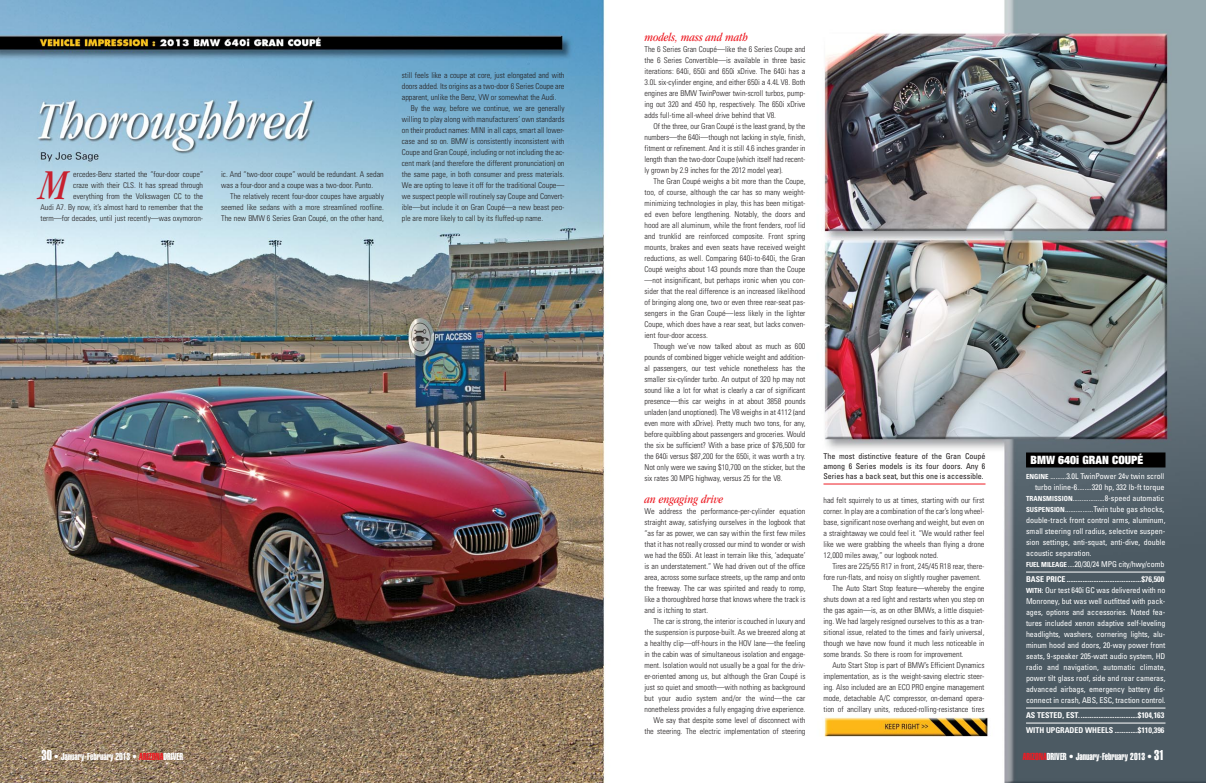
<style>
.page{position:relative;width:1206px;height:783px;background:#fff}
.page>*{position:absolute;margin:0;border:0;box-sizing:border-box;transform-origin:0 0}
.t1{font:italic condensed 44.1px "Garamond";color:#c7202f}
.t2{font:italic condensed 12px "Garamond";color:#ed1c24}
.t3{font:900 expanded 11.5px "Helvetica Neue";color:#fff}
.t4{font:10px "Helvetica Extra Compressed";color:#fff}
.t5{font:300 condensed 8px/11px "Univers";color:#231f20;text-align:justify}
.t6{font:condensed 8px/11px "Univers";letter-spacing:-.01em;color:#fff}
.t7{font:condensed 8px/10px "Univers";color:#231f20;text-align:justify}
.t8{font:700 condensed 8px/15px "Univers";color:#fff}
.s1{font-weight:700;font-size:7px}
.s2{font-weight:700}
.s3{font-size:14px}
.s4{color:#ed1c24}
</style>
<div class="page">
<img style="left:603px;top:0;width:603px;height:783px">
<img style="left:0;top:0;width:603px;height:783px">
<hr style="left:1026px;top:572px;width:140px;height:1px;background:#fff">
<hr style="left:1026px;top:708px;width:140px;height:1px;background:#fff">
<hr style="left:1026px;top:723px;width:140px;height:1px;background:#fff">
<div style="left:1026px;top:452px;width:140px;height:16px;background:#010000"></div>
<hr style="left:824px;top:484px;width:162px;height:1px;background:#ed1c24">
<p class="t5" style="left:41px;top:170px;width:164px;text-align:right">ercedes-Benz started the “four-door coupe”<br>craze with their CLS. It has spread through<br>everything from the Volkswagen CC to the<br>Audi A7. By now, it’s almost hard to remember that the term—for decades, until just recently—was oxymoron-</p>
<p class="t5" style="left:221px;top:169px;width:164px">ic. And “two-door coupe” would be redundant. A sedan was a four-door and a coupe was a two-door. Punto.</p>
<h1 class="t1" style="left:40px;top:168px;width:28px">M</h1>
<p class="t5" style="left:221px;top:191px;width:164px;text-indent:9px">The relatively recent four-door coupes have arguably seemed like sedans with a more streamlined roofline.<br>The new BMW 6 Series Gran Coupé, on the other hand,</p>
<p class="t5" style="left:402px;top:70px;width:164px">still feels like a coupe at core, just elongated and with doors added. Its origins as a two-door 6 Series Coupe are apparent, unlike the Benz, VW or somewhat the Audi.</p>
<p class="t5" style="left:402px;top:103px;width:164px;text-indent:9px">By the way, before we continue, we are generally willing to play along with manufacturers’ own standards on their product names: MINI in all caps, smart all lower&shy;case and so on. BMW is consistently inconsistent with Coupe and Gran Coupé, including or not including the ac - cent mark (and therefore the different pronunciation) on the same page, in both consumer and press materials.<br>We are opting to leave it off for the traditional Coupe— we suspect people will routinely say Coupe and Con vert - ible—but include it on Gran Coupé—a new beast peo&shy;ple are more likely to call by its fluffed-up name.</p>
<h2 class="t2" style="left:644px;top:32px;width:105px">models, mass and math</h2>
<p class="t5" style="left:644px;top:44px;width:163px">The 6 Series Gran Coupé—like the 6 Series Coupe and the 6 Series Con ver ti ble—is available in three basic iter ations: 640i, 650i and 650i xDrive. The 640i has a 3.0L six-cylinder engine, and either 650i a 4.4L V8. Both engines are BMW TwinPower twin-scroll turbos, pump&shy;ing out 320 and 450 hp, respectively. The 650i xDrive adds full-time all-wheel drive behind that V8.</p>
<p class="t5" style="left:644px;top:121px;width:162px;text-indent:9px">Of the three, our Gran Coupé is the least grand, by the numbers—the 640i—though not lacking in style, finish, fitment or refinement. And it is still 4.6 inches grander in length than the two-door Coupe (which itself had recent&shy;ly grown by 2.9 inches for the 2012 model year).</p>
<p class="t5" style="left:644px;top:176px;width:163px;text-indent:9px">The Gran Coupé weighs a bit more than the Coupe, too, of course, although the car has so many weight&shy;minimizing technologies in play, this has been mitigat&shy;ed even before lengthening. Notably, the doors and hood are all aluminum, while the front fenders, roof lid and trunklid are reinforced composite. Front spring mounts, brakes and even seats have received weight reductions, as well. Comparing 640i-to-640i, the Gran Coupé weighs about 143 pounds more than the Coupe —not insignificant, but perhaps ironic when you con&shy;sider that the real difference is an increased likelihood of bringing along one, two or even three rear-seat pas&shy;sengers in the Gran Coupé— less likely in the lighter Coupe, which does have a rear seat, but lacks conven&shy;ient four-door access.</p>
<p class="t5" style="left:644px;top:341px;width:162px;text-indent:9px">Though we’ve now talked about as much as 600 pounds of combined bigger vehicle weight and addition&shy;al passengers, our test vehicle nonetheless has the smal ler six-cylinder turbo. An output of 320 hp may not sound like a lot for what is clearly a car of significant presence —this car weighs in at about 3858 pounds unladen (and unoptioned). The V8 weighs in at 4112 (and even more with xDrive). Pretty much two tons, for any, before quibbling about passengers and groceries. Would the six be sufficient? With a base price of $76,500 for the 640i versus $87,200 for the 650i, it was worth a try.<br>Not only were we saving $10,700 on the sticker, but the six rates 30 MPG highway, versus 25 for the V8.</p>
<h2 class="t2" style="left:644px;top:494px;width:80px">an engaging drive</h2>
<p class="t5" style="left:644px;top:506px;width:163px">We address the performance-per-cylinder equation straight away, satisfying ourselves in the logbook that “as far as power, we can say within the first few miles that it has not really crossed our mind to wonder or wish we had the 650i. At least in terrain like this, ‘adequate’ is an understatement.” We had driven out of the office area, across some surface streets, up the ramp and onto the freeway. The car was spirited and ready to romp, like a thoroughbred horse that knows where the track is and is itching to start.</p>
<p class="t5" style="left:644px;top:616px;width:163px;text-align:right">The car is strong, the interior is couched in luxury and the suspension is purpose-built. As we breezed along at a healthy clip—off-hours in the HOV lane—the feeling in the cabin was of simultaneous isolation and engage&shy;ment. Isolation would not usually be a goal for the driv&shy;er-oriented among us, but although the Gran Coupé is just so quiet and smooth—with nothing as background but your audio system and/or the wind—the car nonetheless provides a fully engaging drive experience.<br>We say that despite some level of disconnect with the steering. The electric implementation of steering</p>
<p class="t7" style="left:824px;top:451px;width:163px">The most distinctive feature of the Gran Coupé among 6 Series models is its four doors. Any 6<br>Series has a back seat, but this one is accessible.</p>
<p class="t5" style="left:823px;top:496px;width:163px">had felt squirrely to us at times, starting with our first corner. In play are a combination of the car’s long wheel&shy;base, significant nose overhang and weight, but even on a straightaway we could feel it. “We would rather feel like we were grabbing the wheels than flying a drone 12,000 miles away,” our logbook noted.</p>
<p class="t5" style="left:832px;top:562px;width:153px">Tires are 225/55 R17 in front, 245/45 R18 rear, there-</p>
<p class="t5" style="left:823px;top:573px;width:159px">fore run-flats, and noisy on slightly rougher pavement.</p>
<p class="t5" style="left:832px;top:584px;width:153px">The Auto Start Stop feature—whereby the engine</p>
<p class="t5" style="left:823px;top:595px;width:162px">shuts down at a red light and restarts when you step on</p>
<p class="t5" style="left:823px;top:606px;width:163px">the gas again—is, as on other BMWs, a little disquiet-</p>
<p class="t5" style="left:823px;top:617px;width:162px">ing. We had largely resigned ourselves to this as a tran-</p>
<p class="t5" style="left:823px;top:628px;width:162px">sitional issue, related to the times and fairly universal,</p>
<p class="t5" style="left:823px;top:639px;width:162px">though we have now found it much less noticeable in</p>
<p class="t5" style="left:823px;top:650px;width:142px">some brands. So there is room for improvement.</p>
<p class="t5" style="left:832px;top:661px;width:153px">Auto Start Stop is part of BMW’s Effic ient Dynamics</p>
<p class="t5" style="left:823px;top:672px;width:162px">implementation, as is the weight-saving electric steer-</p>
<p class="t5" style="left:823px;top:683px;width:162px">ing. Also included are an ECO PRO engine management</p>
<p class="t5" style="left:823px;top:694px;width:162px">mode, detachable A/C compressor, on-demand opera-</p>
<p class="t5" style="left:823px;top:705px;width:162px">tion of ancillary units, reduced-rolling-resistance tires</p>
<h3 class="t3" style="left:1031px;top:455px;width:114px">BMW 640i GRAN COUPÉ</h3>
<p class="t6" style="left:1026px;top:471px;width:140px"><span class="s1">ENGINE</span> .........3.0L TwinPower 24v twin scroll</p>
<p class="t6" style="left:1035px;top:482px;width:131px">turbo inline-6........320 hp, 332 lb-ft torque</p>
<p class="t6" style="left:1026px;top:493px;width:140px"><span class="s1">TRANSMISSION</span>..................8-speed automatic</p>
<p class="t6" style="left:1026px;top:504px;width:140px"><span class="s1">SUSPENSION</span>................Twin tube gas shocks,</p>
<p class="t6" style="left:1026px;top:515px;width:141px">double-track front control arms, aluminum,</p>
<p class="t6" style="left:1026px;top:526px;width:141px">small steering roll radius, selective suspen-</p>
<p class="t6" style="left:1026px;top:537px;width:141px">sion settings, anti-squat, anti-dive, double</p>
<p class="t6" style="left:1026px;top:548px;width:67px">acoustic separation.</p>
<p class="t6" style="left:1026px;top:559px;width:140px"><span class="s1">FUEL MILEAGE</span>....20/30/24 MPG city/hwy/comb</p>
<p class="t6" style="left:1026px;top:574px;width:141px"><span class="s2">BASE PRICE ..........................................$76,500<br></span><span class="s1">WITH:</span> Our test 640i GC was delivered with no Monroney, but was well outfitted with pack&shy;ages, options and accessories. Noted fea&shy;tures included xenon adaptive self-leveling head lights, washers, cornering lights, alu&shy;minum hood and doors, 20-way power front seats, 9-speaker 205-watt audio system, HD radio and navigation, automatic climate, power tilt glass roof, side and rear cameras, advanced airbags, emergency battery dis&shy;connect in crash, ABS, ESC, traction control.</p>
<p class="t8" style="left:1026px;top:709px;width:140px">AS TESTED, EST. ................................$104,163<br>WITH UPGRADED WHEELS .............$110,396</p>
<p class="t4" style="left:42px;top:753px;width:143px"><span class="s3">30</span> • January-February 2013 • <span class="s4">ARIZONA</span>DRIVER</p>
<p class="t4" style="left:1023px;top:753px;width:143px"><span class="s4">ARIZONA</span>DRIVER • January-February 2013 • <span class="s3">31</span></p>
</div>
